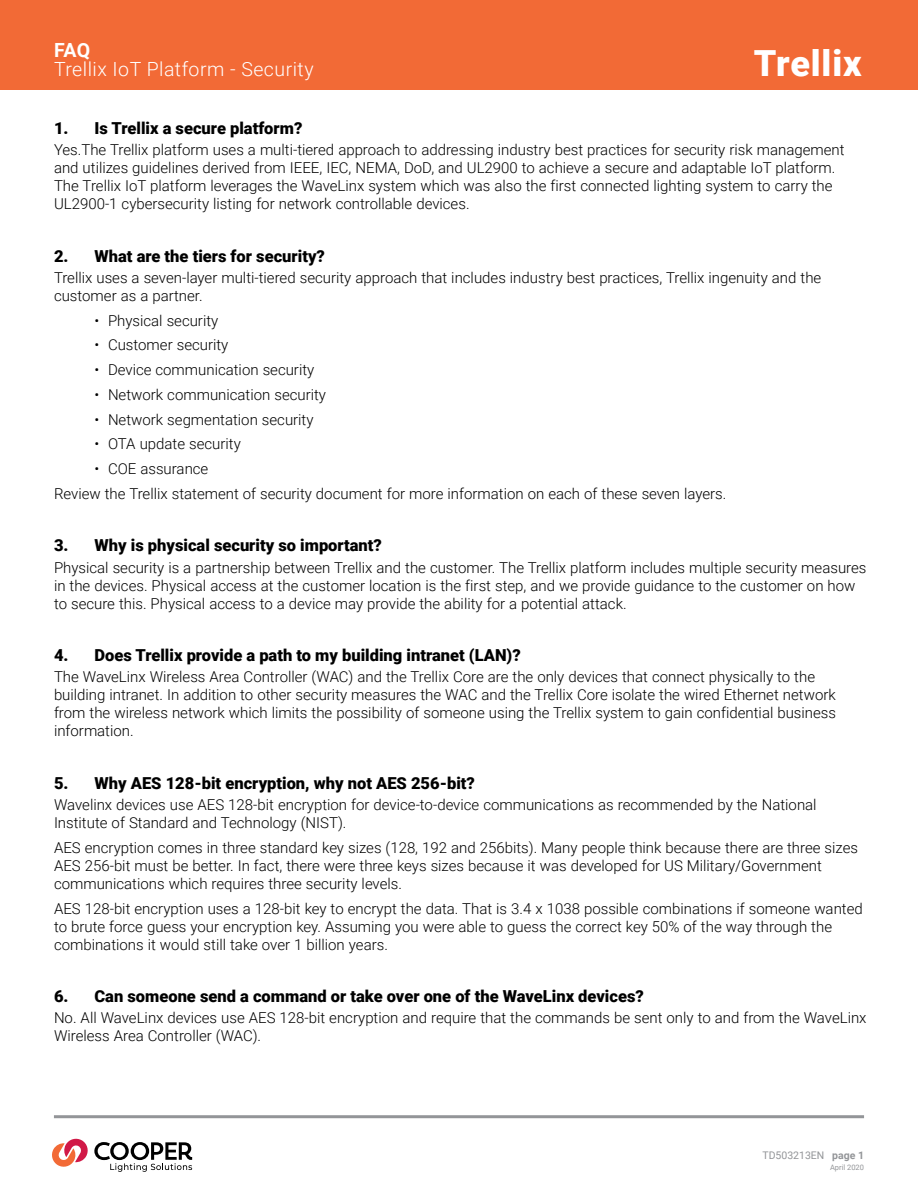
<style>
.page{position:relative;width:918px;height:1188px;background:#fff}
.page>*{position:absolute;margin:0;border:0;box-sizing:border-box;transform-origin:0 0}
.t1{font:900 36px "Roboto";letter-spacing:.025em;color:#fff}
.t2{font:300 19.5px "Roboto";letter-spacing:.025em;color:#fff}
.t3{font:700 19.5px "Roboto";color:#fff}
.t4{font:900 16.5px "Roboto";color:#000}
.t5{font:300 15px/18px "Roboto";color:#000}
.t6{font:10.5px "Roboto";color:#939598}
.t7{font:7.5px "Roboto";color:#939598}
.s1{font-weight:700}
</style>
<div class="page">
<div style="left:0;top:0;width:918px;height:90px;background:#f26a36"></div>
<hr style="left:54px;top:1115px;width:810px;height:3px;background:#939598">
<svg style="left:52px;top:1138px;width:140px;height:34px"></svg>
<h2 class="t3" style="left:54px;top:36px;width:38px">FAQ</h2>
<h2 class="t2" style="left:54px;top:56px;width:261px">Trellix IoT Platform - Security</h2>
<h1 class="t1" style="left:754px;top:38px;width:110px">Trellix</h1>
<p class="t4" style="left:54px;top:116px;width:250px">1. Is Trellix a secure platform?</p>
<p class="t5" style="left:54px;top:140px;width:792px">Yes.The Trellix platform uses a multi-tiered approach to addressing industry best practices for security risk management and utilizes guidelines derived from IEEE, IEC, NEMA, DoD, and UL2900 to achieve a secure and adaptable IoT platform.<br>The Trellix IoT platform leverages the WaveLinx system which was also the first connected lighting system to carry the UL2900-1 cybersecurity listing for network controllable devices.</p>
<p class="t4" style="left:54px;top:244px;width:272px">2. What are the tiers for security?</p>
<p class="t5" style="left:54px;top:268px;width:769px">Trellix uses a seven-layer multi-tiered security approach that includes industry best practices, Trellix ingenuity and the customer as a partner.</p>
<p class="t5" style="left:94px;top:311px;width:125px">• Physical security</p>
<p class="t5" style="left:94px;top:335px;width:135px">• Customer security</p>
<p class="t5" style="left:94px;top:360px;width:221px">• Device communication security</p>
<p class="t5" style="left:94px;top:385px;width:233px">• Network communication security</p>
<p class="t5" style="left:94px;top:410px;width:221px">• Network segmentation security</p>
<p class="t5" style="left:94px;top:434px;width:148px">• OTA update security</p>
<p class="t5" style="left:54px;top:456px;width:674px;line-height:24.8px;text-indent:40px">• COE assurance<br>Review the Trellix statement of security document for more information on each of these seven layers.</p>
<p class="t4" style="left:54px;top:534px;width:330px">3. Why is physical security so important?</p>
<p class="t5" style="left:54px;top:558px;width:814px">Physical security is a partnership between Trellix and the customer. The Trellix platform includes multiple security measures in the devices. Physical access at the customer location is the first step, and we provide guidance to the customer on how to secure this. Physical access to a device may provide the ability for a potential attack.</p>
<p class="t4" style="left:54px;top:644px;width:468px">4. Does Trellix provide a path to my building intranet (LAN)?</p>
<p class="t5" style="left:54px;top:667px;width:784px">The WaveLinx Wireless Area Controller (WAC) and the Trellix Core are the only devices that connect physically to the building intranet. In addition to other security measures the WAC and the Trellix Core isolate the wired Ethernet network from the wireless network which limits the possibility of someone using the Trellix system to gain confidential business information.</p>
<p class="t4" style="left:54px;top:771px;width:423px">5. Why AES 128-bit encryption, why not AES 256-bit?</p>
<p class="t5" style="left:54px;top:795px;width:764px">Wavelinx devices use AES 128-bit encryption for device-to-device communications as recommended by the National<br>Institute of Standard and Technology (NIST).</p>
<p class="t5" style="left:54px;top:838px;width:806px">AES encryption comes in three standard key sizes (128, 192 and 256bits). Many people think because there are three sizes<br>AES 256-bit must be better. In fact, there were three keys sizes because it was developed for US Military/Government communications which requires three security levels.</p>
<p class="t5" style="left:54px;top:899px;width:810px">AES 128-bit encryption uses a 128-bit key to encrypt the data. That is 3.4 x 1038 possible combinations if someone wanted to brute force guess your encryption key. Assuming you were able to guess the correct key 50% of the way through the combinations it would still take over 1 billion years.</p>
<p class="t4" style="left:54px;top:985px;width:591px">6. Can someone send a command or take over one of the WaveLinx devices?</p>
<p class="t5" style="left:54px;top:1008px;width:814px">No. All WaveLinx devices use AES 128-bit encryption and require that the commands be sent only to and from the WaveLinx<br>Wireless Area Controller (WAC).</p>
<p class="t6" style="left:762px;top:1148px;width:103px">TD503213EN <span class="s1">page 1</span></p>
<p class="t7" style="left:830px;top:1162px;width:35px">April 2020</p>
</div>
